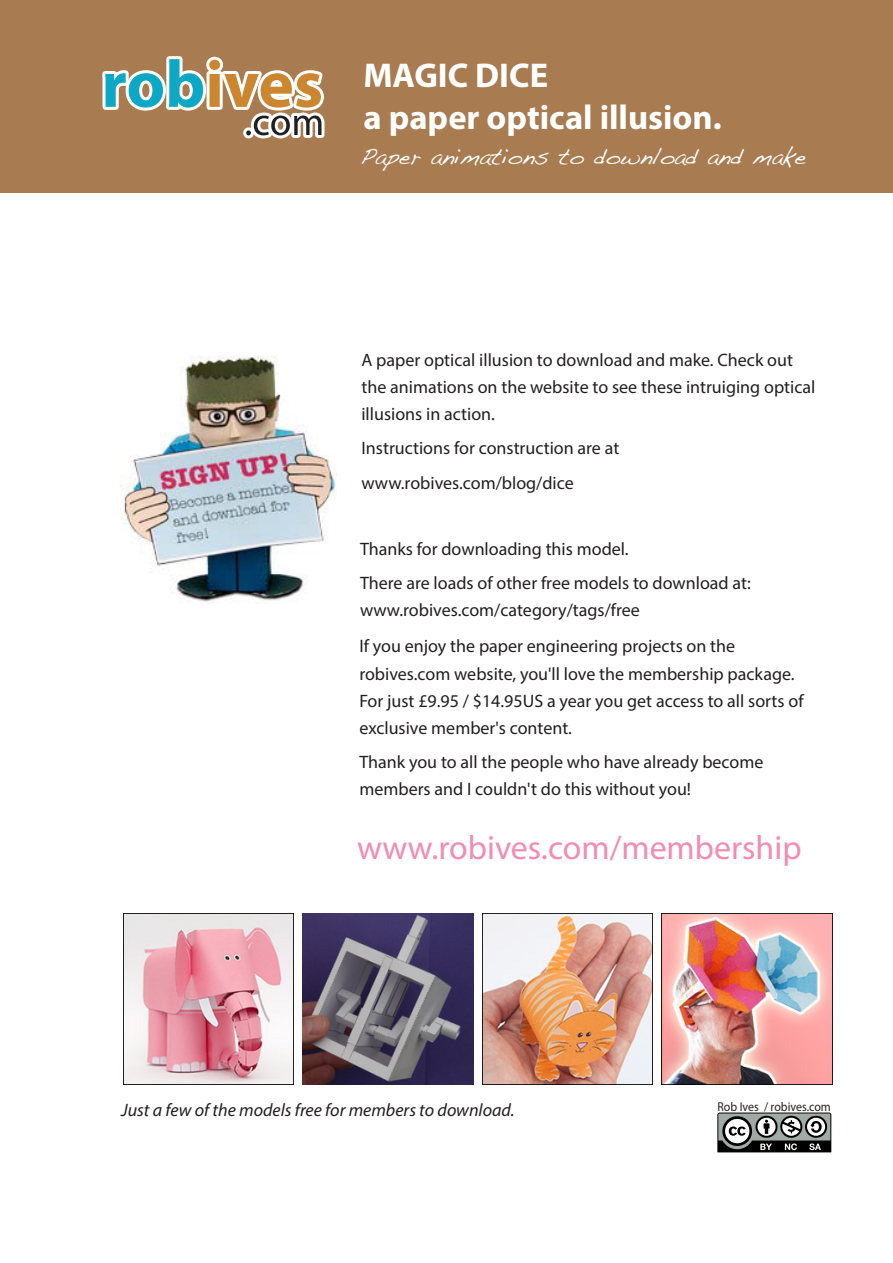
<style>
.page{position:relative;width:893px;height:1263px;background:#fff}
.page>*{position:absolute;margin:0;border:0;box-sizing:border-box;transform-origin:0 0}
.t1{font:700 34.5px/41.4px "Myriad Pro";color:#fff}
.t2{font:33.9px "Myriad Pro";color:#f38cb1}
.t3{font:23.4px "Handwriting Dakota";color:#fff}
.t4{font:18px/27px "Myriad Pro";color:#231f20}
.t5{font:italic 18px "Myriad Pro";color:#231f20}
.t6{font:12.75px "Myriad Pro";color:#231f20;scale:.93 1}
</style>
<div class="page">
<div style="left:0;top:0;width:893px;height:193px;background:#a97b50"></div>
<svg style="left:102px;top:56px;width:223px;height:83px"></svg>
<img style="left:120px;top:355px;width:217px;height:248px">
<svg style="left:717px;top:1112px;width:114px;height:40px"></svg>
<img style="left:123px;top:914px;width:171px;height:170px">
<img style="left:303px;top:914px;width:170px;height:170px">
<img style="left:482px;top:914px;width:171px;height:170px">
<img style="left:662px;top:914px;width:170px;height:170px">
<h1 class="t1" style="left:364px;top:54px;width:360px">MAGIC DICE<br>a paper optical illusion.</h1>
<p class="t3" style="left:360px;top:142px;width:448px">Paper animations to download and make</p>
<p class="t4" style="left:361px;top:346px;width:455px">A paper optical illusion to download and make. Check out the animations on the website to see these intruiging optical illusions in action.</p>
<p class="t4" style="left:361px;top:431px;width:259px;line-height:34.5px">Instructions for construction are at www.robives.com/blog/dice</p>
<p class="t4" style="left:360px;top:531px;width:392px;line-height:34.5px">Thanks for downloading this model.<br>There are loads of other free models to download at:</p>
<p class="t4" style="left:359px;top:592px;width:377px;line-height:36px">www.robives.com/category/tags/free<br>If you enjoy the paper engineering projects on the</p>
<p class="t4" style="left:359px;top:660px;width:446px">robives.com website, you'll love the membership package.<br>For just £9.95 / $14.95US a year you get access to all sorts of exclusive member's content.</p>
<p class="t4" style="left:359px;top:748px;width:406px">Thank you to all the people who have already become members and I couldn't do this without you!</p>
<h2 class="t2" style="left:357px;top:826px;width:446px">www.robives.com/membership</h2>
<p class="t5" style="left:121px;top:1099px;width:395px">Just a few of the models free for members to download.</p>
<p class="t6" style="left:717px;top:1098px;width:124px">Rob Ives / robives.com</p>
</div>
